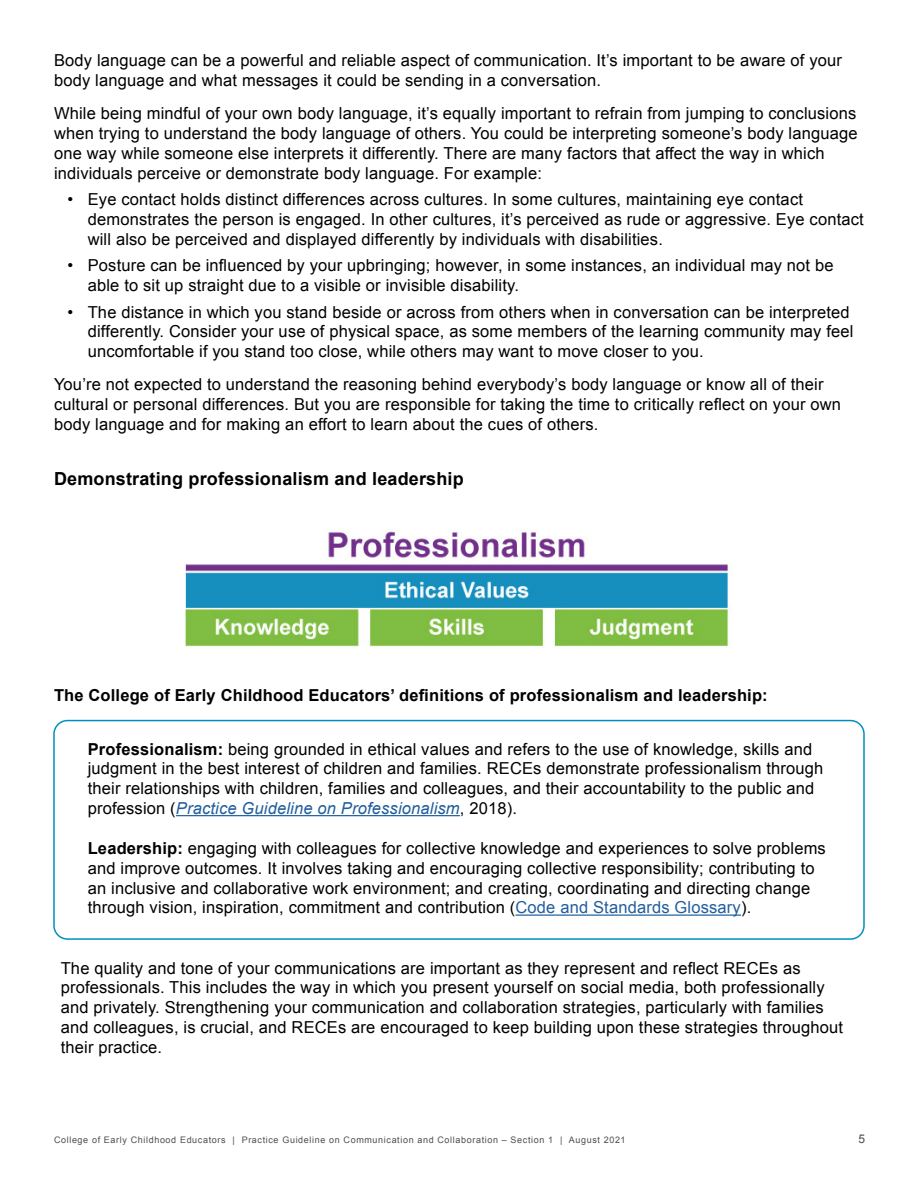
<style>
.page{position:relative;width:918px;height:1188px;background:#fff}
.page>*{position:absolute;margin:0;border:0;box-sizing:border-box;transform-origin:0 0}
.t1{font:700 18px "Arial";letter-spacing:.01em;color:#000}
.t2{font:16.5px/19.8px "Arial";letter-spacing:.01em;color:#000}
.t3{font:700 16.5px "Arial";letter-spacing:.01em;color:#000}
.t4{font:12px "Arial";color:#4d4d4f}
.t5{font:9px "Arial";letter-spacing:.07em;color:#4d4d4f}
.s1{font-weight:700}
.s2{font-style:italic;color:#215e9e}
.s3{color:#215e9e}
</style>
<div class="page">
<hr style="left:176px;top:815px;width:284px;height:1px;background:#215e9e">
<hr style="left:516px;top:915px;width:225px;height:1px;background:#215e9e">
<div style="left:53px;top:720px;width:812px;height:220px;border:2px solid #008fbe;border-radius:14px"></div>
<img style="left:186px;top:529px;width:544px;height:118px">
<p class="t2" style="left:54px;top:50px;width:789px">Body language can be a powerful and reliable aspect of communication. It’s important to be aware of your body language and what messages it could be sending in a conversation.</p>
<p class="t2" style="left:54px;top:104px;width:805px">While being mindful of your own body language, it’s equally important to refrain from jumping to conclusions when trying to understand the body language of others. You could be interpreting someone’s body language one way while someone else interprets it differently. There are many factors that affect the way in which individuals perceive or demonstrate body language. For example:</p>
<p class="t2" style="left:88px;top:190px;width:778px;text-indent:-20px">• Eye contact holds distinct differences across cultures. In some cultures, maintaining eye contact demonstrates the person is engaged. In other cultures, it’s perceived as rude or aggressive. Eye contact will also be perceived and displayed differently by individuals with disabilities.</p>
<p class="t2" style="left:88px;top:256px;width:747px;text-indent:-20px">• Posture can be influenced by your upbringing; however, in some instances, an individual may not be able to sit up straight due to a visible or invisible disability.</p>
<p class="t2" style="left:88px;top:302px;width:767px;text-indent:-20px">• The distance in which you stand beside or across from others when in conversation can be interpreted differently. Consider your use of physical space, as some members of the learning community may feel uncomfortable if you stand too close, while others may want to move closer to you.</p>
<p class="t2" style="left:54px;top:375px;width:789px">You’re not expected to understand the reasoning behind everybody’s body language or know all of their cultural or personal differences. But you are responsible for taking the time to critically reflect on your own body language and for making an effort to learn about the cues of others.</p>
<p class="t1" style="left:54px;top:467px;width:411px">Demonstrating professionalism and leadership</p>
<p class="t3" style="left:54px;top:684px;width:715px">The College of Early Childhood Educators’ definitions of professionalism and leadership:</p>
<p class="t2" style="left:88px;top:739px;width:737px"><span class="s1">Professionalism:</span> being grounded in ethical values and refers to the use of knowledge, skills and judgment in the best interest of children and families. RECEs demonstrate professionalism through their relationships with children, families and colleagues, and their accountability to the public and profession (<span class="s2">Practice Guideline on Professionalism</span>, 2018).</p>
<p class="t2" style="left:88px;top:838px;width:740px"><span class="s1">Leadership:</span> engaging with colleagues for collective knowledge and experiences to solve problems and improve outcomes. It involves taking and encouraging collective responsibility; contributing to an inclusive and collaborative work environment; and creating, coordinating and directing change through vision, inspiration, commitment and contribution (<span class="s3">Code and Standards Glossary</span>).</p>
<p class="t2" style="left:61px;top:958px;width:784px">The quality and tone of your communications are important as they represent and reflect RECEs as professionals. This includes the way in which you present yourself on social media, both professionally and privately. Strengthening your communication and collaboration strategies, particularly with families and colleagues, is crucial, and RECEs are encouraged to keep building upon these strategies throughout their practice.</p>
<p class="t5" style="left:54px;top:1134px;width:573px">College of Early Childhood Educators | Practice Guideline on Communication and Collaboration – Section 1 | August 2021</p>
<p class="t4" style="left:858px;top:1131px;width:8px">5</p>
</div>
